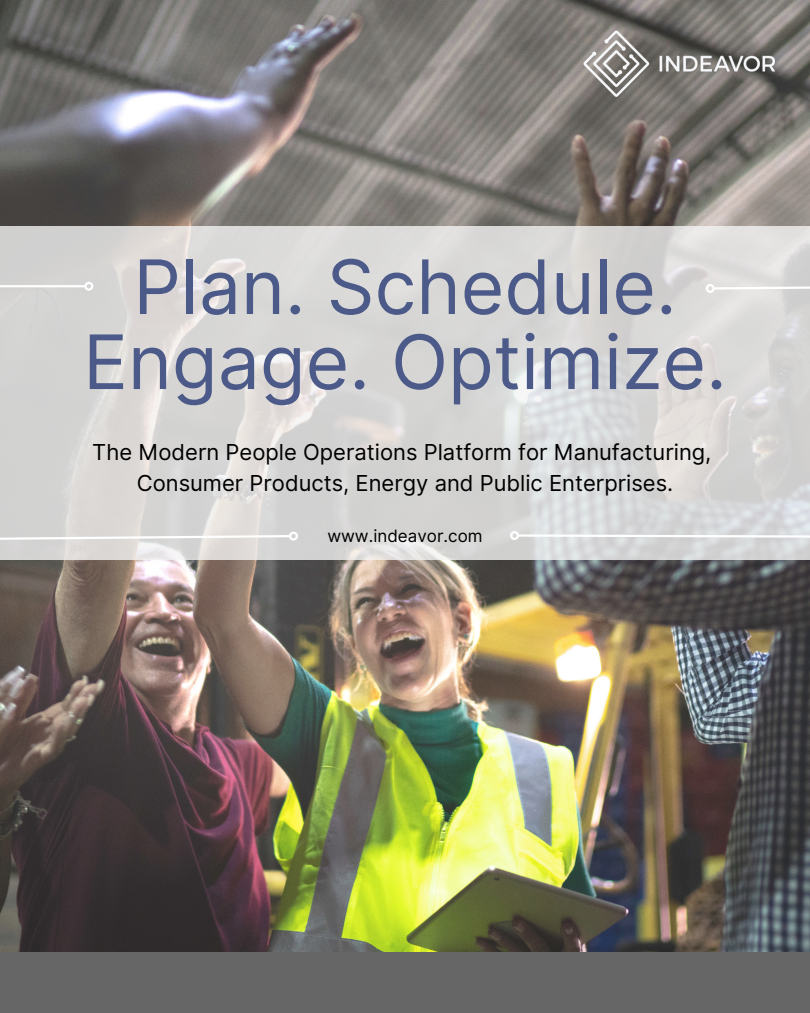
<style>
.page{position:relative;width:810px;height:1013px;background:#fff}
.page>*{position:absolute;margin:0;border:0;box-sizing:border-box;transform-origin:0 0}
.t1{font:75px/75px "Inter";color:#4c5a89;text-align:center}
.t2{font:22px/30.8px "Inter";color:#000;text-align:center}
.t3{font:17px "Inter";color:#000}
</style>
<div class="page">
<img style="left:0;top:0;width:810px;height:952px">
<div style="left:0;top:952px;width:810px;height:60px;background:#666"></div>
<img style="left:583px;top:30px;width:191px;height:67px">
<svg style="left:0;top:227px;width:810px;height:333px;background:#d9d8d7"></svg>
<hr style="left:0;top:285px;width:85px;height:2px;background:#fff">
<div style="left:84px;top:282px;width:9px;height:9px;border:2px solid #fff;border-radius:50%"></div>
<svg style="left:714px;top:285px;width:96px;height:6px"></svg>
<div style="left:706px;top:284px;width:9px;height:9px;border:2px solid #fff;border-radius:50%"></div>
<svg style="left:518px;top:533px;width:292px;height:6px"></svg>
<div style="left:510px;top:531px;width:9px;height:9px;border:2px solid #fff;border-radius:50%"></div>
<svg style="left:0;top:534px;width:292px;height:7px"></svg>
<div style="left:289px;top:531px;width:9px;height:9px;border:2px solid #fff;border-radius:50%"></div>
<h1 class="t1" style="left:83px;top:250px;width:645px">Plan. Schedule.<br>Engage. Optimize.</h1>
<p class="t2" style="left:92px;top:436px;width:621px">The Modern People Operations Platform for Manufacturing,<br>Consumer Products, Energy and Public Enterprises.</p>
<p class="t3" style="left:327px;top:523px;width:157px">www.indeavor.com</p>
</div>
